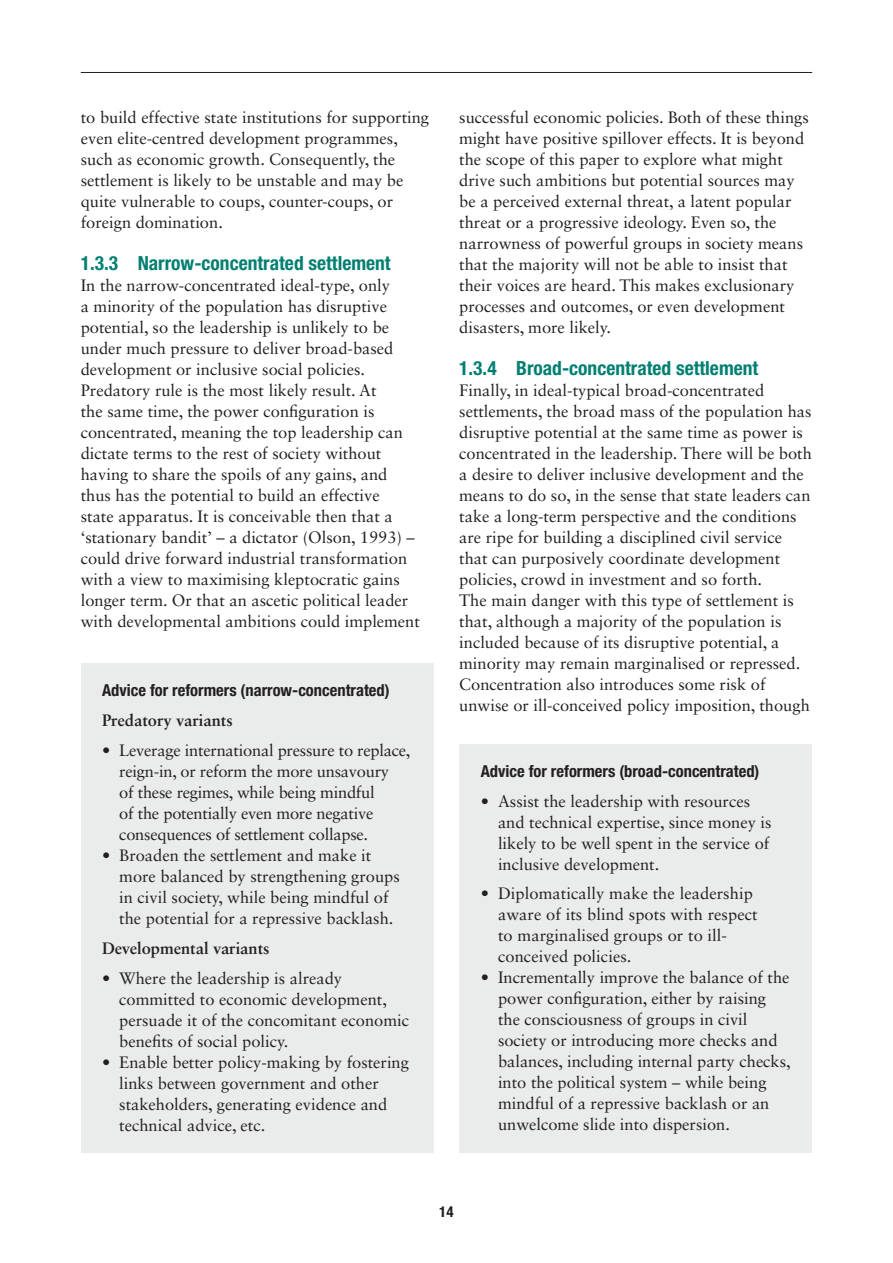
<style>
.page{position:relative;width:893px;height:1263px;background:#fff}
.page>*{position:absolute;margin:0;border:0;box-sizing:border-box;transform-origin:0 0}
.t1{font:700 condensed 19.5px "Helvetica Neue LT Std";color:#007f71}
.Body_first_paragraph{font:16.5px/21px "Sabon LT Std";color:#231f20}
.Box_title_no_number{font:700 condensed 16.5px "Helvetica Neue LT Std";color:#231f20}
.Box_text_first_parag{font:700 16.5px "Sabon LT Std";color:#231f20}
.t2{font:700 condensed 15px "Helvetica Neue LT Std";color:#231f20}
.s1{font-weight:700}
</style>
<div class="page">
<hr style="left:81px;top:72px;width:731px;height:1px;background:#231f20">
<div style="left:81px;top:663px;width:352px;height:489px;background:#eaebeb"></div>
<div style="left:459px;top:744px;width:353px;height:408px;background:#eaebeb"></div>
<p class="Body_first_paragraph" style="left:81px;top:107px;width:350px">to build effective state institutions for supporting even elite-centred development programmes, such as economic growth. Consequently, the settlement is likely to be unstable and may be quite vulnerable to coups, counter-coups, or foreign domination.</p>
<p class="t1" style="left:81px;top:251px;width:311px">1.3.3 Narrow-concentrated settlement</p>
<p class="Body_first_paragraph" style="left:81px;top:275px;width:341px">In the narrow-concentrated ideal-type, only<br>a minority of the population has disruptive potential, so the leadership is unlikely to be under much pressure to deliver broad-based development or inclusive social policies.<br>Predatory rule is the most likely result. At<br>the same time, the power configuration is concentrated, meaning the top leadership can dictate terms to the rest of society without having to share the spoils of any gains, and thus has the potential to build an effective<br>state apparatus. It is conceivable then that a ‘stationary bandit’ – a dictator (Olson, 1993) – could drive forward industrial transformation with a view to maximising kleptocratic gains longer term. Or that an ascetic political leader with developmental ambitions could implement</p>
<p class="Box_title_no_number" style="left:102px;top:680px;width:289px">Advice for reformers (narrow-concentrated)</p>
<p class="Box_text_first_parag" style="left:102px;top:710px;width:132px">Predatory variants</p>
<p class="Body_first_paragraph" style="left:119px;top:740px;width:293px;text-indent:-17px"><span class="s1">•</span> Leverage international pressure to replace, reign-in, or reform the more unsavoury<br>of these regimes, while being mindful<br>of the potentially even more negative consequences of settlement collapse.</p>
<p class="Body_first_paragraph" style="left:119px;top:845px;width:282px;text-indent:-17px"><span class="s1">•</span> Broaden the settlement and make it more balanced by strengthening groups in civil society, while being mindful of the potential for a repressive backlash.</p>
<p class="Box_text_first_parag" style="left:102px;top:938px;width:169px">Developmental variants</p>
<p class="Body_first_paragraph" style="left:119px;top:967px;width:291px;text-indent:-17px"><span class="s1">•</span> Where the leadership is already committed to economic development, persuade it of the concomitant economic benefits of social policy.</p>
<p class="Body_first_paragraph" style="left:119px;top:1051px;width:291px;text-indent:-17px"><span class="s1">•</span> Enable better policy-making by fostering links between government and other stakeholders, generating evidence and technical advice, etc.</p>
<p class="Body_first_paragraph" style="left:459px;top:107px;width:351px">successful economic policies. Both of these things might have positive spillover effects. It is beyond the scope of this paper to explore what might drive such ambitions but potential sources may be a perceived external threat, a latent popular threat or a progressive ideology. Even so, the narrowness of powerful groups in society means that the majority will not be able to insist that their voices are heard. This makes exclusionary processes and outcomes, or even development disasters, more likely.</p>
<p class="t1" style="left:459px;top:356px;width:301px">1.3.4 Broad-concentrated settlement</p>
<p class="Body_first_paragraph" style="left:459px;top:380px;width:354px">Finally, in ideal-typical broad-concentrated settlements, the broad mass of the population has disruptive potential at the same time as power is concentrated in the leadership. There will be both a desire to deliver inclusive development and the means to do so, in the sense that state leaders can take a long-term perspective and the conditions are ripe for building a disciplined civil service that can purposively coordinate development policies, crowd in investment and so forth.<br>The main danger with this type of settlement is that, although a majority of the population is included because of its disruptive potential, a minority may remain marginalised or repressed.<br>Concentration also introduces some risk of unwise or ill-conceived policy imposition, though</p>
<p class="Box_title_no_number" style="left:481px;top:761px;width:280px">Advice for reformers (broad-concentrated)</p>
<p class="Body_first_paragraph" style="left:498px;top:790px;width:275px;text-indent:-17px"><span class="s1">•</span> Assist the leadership with resources and technical expertise, since money is likely to be well spent in the service of inclusive development.</p>
<p class="Body_first_paragraph" style="left:498px;top:883px;width:261px;text-indent:-17px"><span class="s1">•</span> Diplomatically make the leadership aware of its blind spots with respect to marginalised groups or to ill&shy;conceived policies.</p>
<p class="Body_first_paragraph" style="left:498px;top:967px;width:294px;text-indent:-17px"><span class="s1">•</span> Incrementally improve the balance of the power configuration, either by raising the consciousness of groups in civil society or introducing more checks and balances, including internal party checks, into the political system – while being mindful of a repressive backlash or an unwelcome slide into dispersion.</p>
<p class="t2" style="left:439px;top:1203px;width:16px">14</p>
</div>
